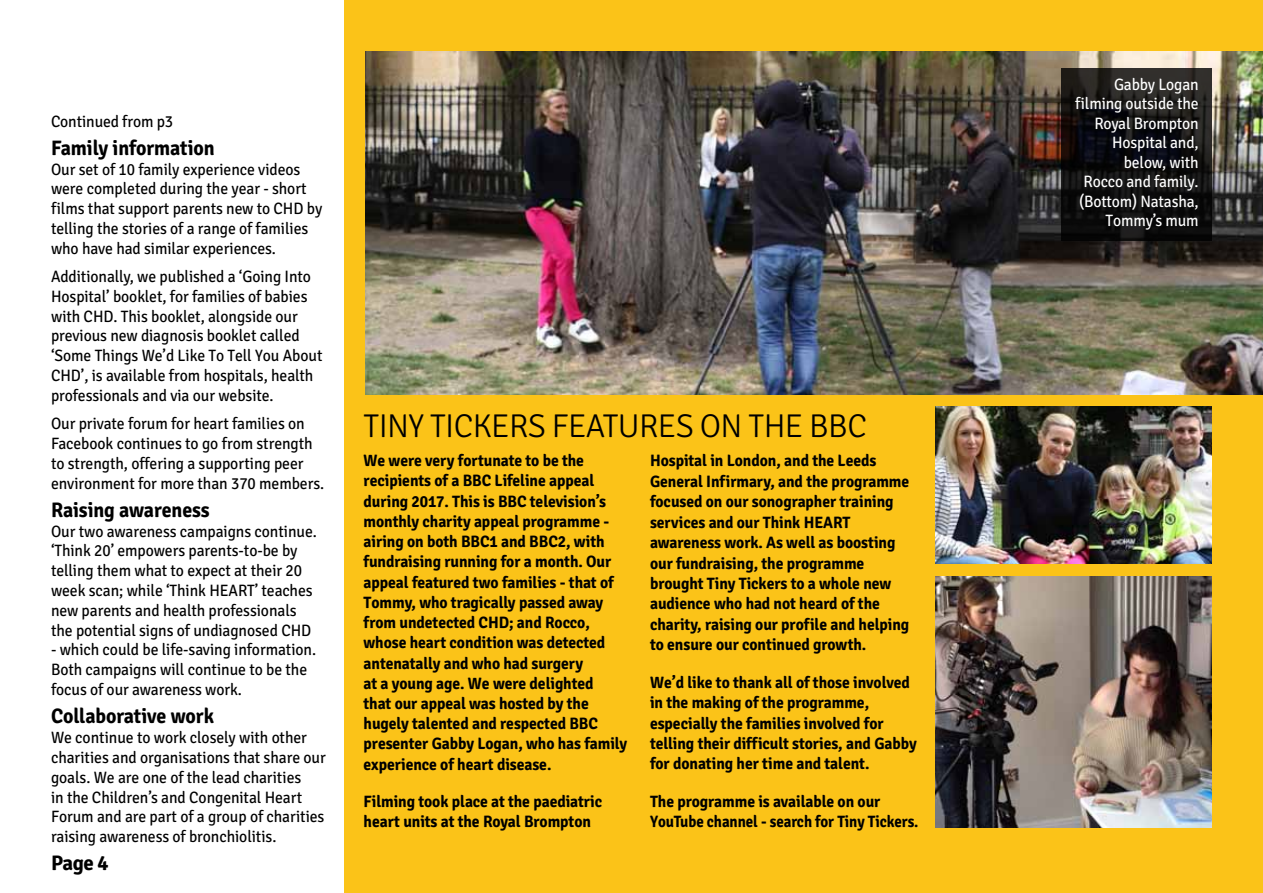
<style>
.page{position:relative;width:1263px;height:893px;background:#fff}
.page>*{position:absolute;margin:0;border:0;box-sizing:border-box;transform-origin:0 0}
.t1{font:300 33px "Signika Negative";letter-spacing:-.02em;color:#000}
.t2{font:700 21px "Signika Negative";letter-spacing:-.005em;color:#000;scale:.95 1}
.t3{font:700 21px "Signika Negative";letter-spacing:-.005em;color:#000}
.t4{font:16.5px/19.8px "Signika Negative";letter-spacing:-.005em;color:#000;scale:.95 1}
.t5{font:700 16.5px/20.2px "Signika Negative";letter-spacing:-.005em;color:#000;scale:.95 1}
.t6{font:16.5px/19.5px "Signika Negative";letter-spacing:-.01em;color:#fff;text-align:right;scale:.95 1}
</style>
<div class="page">
<div style="left:344px;top:0;width:919px;height:893px;background:#fbc318"></div>
<img style="left:935px;top:406px;width:277px;height:157px">
<img style="left:365px;top:51px;width:898px;height:344px">
<img style="left:935px;top:576px;width:277px;height:251px">
<svg style="left:1061px;top:68px;width:151px;height:172px;background:#141314"></svg>
<p class="t4" style="left:51px;top:112px;width:130px">Continued from p3</p>
<p class="t2" style="left:51px;top:135px;width:174px">Family information</p>
<p class="t4" style="left:51px;top:159px;width:287px">Our set of 10 family experience videos were completed during the year - short films that support parents new to CHD by telling the stories of a range of families who have had similar experiences.</p>
<p class="t4" style="left:51px;top:267px;width:287px">Additionally, we published a ‘Going Into Hospital’ booklet, for families of babies with CHD. This booklet, alongside our previous new diagnosis booklet called ‘Some Things We’d Like To Tell You About CHD’, is available from hospitals, health professionals and via our website.</p>
<p class="t4" style="left:51px;top:414px;width:289px">Our private forum for heart families on Facebook continues to go from strength to strength, offering a supporting peer environment for more than 370 members.</p>
<p class="t2" style="left:51px;top:497px;width:169px">Raising awareness</p>
<p class="t4" style="left:51px;top:521px;width:281px">Our two awareness campaigns continue. ‘Think 20’ empowers parents-to-be by telling them what to expect at their 20 week scan; while ‘Think HEART’ teaches new parents and health professionals the potential signs of undiagnosed CHD</p>
<p class="t4" style="left:51px;top:640px;width:281px">- which could be life-saving information.<br>Both campaigns will continue to be the focus of our awareness work.</p>
<p class="t2" style="left:51px;top:704px;width:173px">Collaborative work</p>
<p class="t4" style="left:51px;top:728px;width:291px">We continue to work closely with other charities and organisations that share our goals. We are one of the lead charities<br>in the Children’s and Congenital Heart Forum and are part of a group of charities raising awareness of bronchiolitis.</p>
<p class="t3" style="left:51px;top:850px;width:59px">Page 4</p>
<h1 class="t1" style="left:364px;top:408px;width:128px">TINY TICKERS</h1>
<h1 class="t1" style="left:552px;top:408px;width:85px">FEATURES</h1>
<h1 class="t1" style="left:700px;top:408px;width:169px">ON THE BBC</h1>
<p class="t5" style="left:364px;top:451px;width:279px">We were very fortunate to be the recipients of a BBC Lifeline appeal during 2017. This is BBC television’s monthly charity appeal programme - airing on both BBC1 and BBC2, with fundraising running for a month. Our appeal featured two families - that of Tommy, who tragically passed away from undetected CHD; and Rocco, whose heart condition was detected antenatally and who had surgery<br>at a young age. We were delighted<br>that our appeal was hosted by the hugely talented and respected BBC presenter Gabby Logan, who has family experience of heart disease.</p>
<p class="t5" style="left:364px;top:791px;width:253px">Filming took place at the paediatric heart units at the Royal Brompton</p>
<p class="t5" style="left:650px;top:451px;width:274px">Hospital in London, and the Leeds General I nfirmary, and the programme focused on our sonographer training services and our Think HEART awareness work. As well as boosting our fundraising, the programme brought Tiny Tickers to a whole new audience who had not heard of the charity, raising our profile and helping to ensure our continued growth.</p>
<p class="t5" style="left:650px;top:672px;width:282px">We’d like to thank all of those involved in the making of the programme, especially the families involved for telling their difficult stories, and Gabby for donating her time and talent.</p>
<p class="t5" style="left:650px;top:791px;width:284px">The programme is available on our<br>YouTube channel - search for Tiny Tickers.</p>
<p class="t6" style="left:1075px;top:75px;width:131px">Gabby Logan filming outside the<br>Royal Brompton<br>Hospital and, below, with<br>Rocco and family. (Bottom) Natasha,<br>Tommy’s mum</p>
</div>
